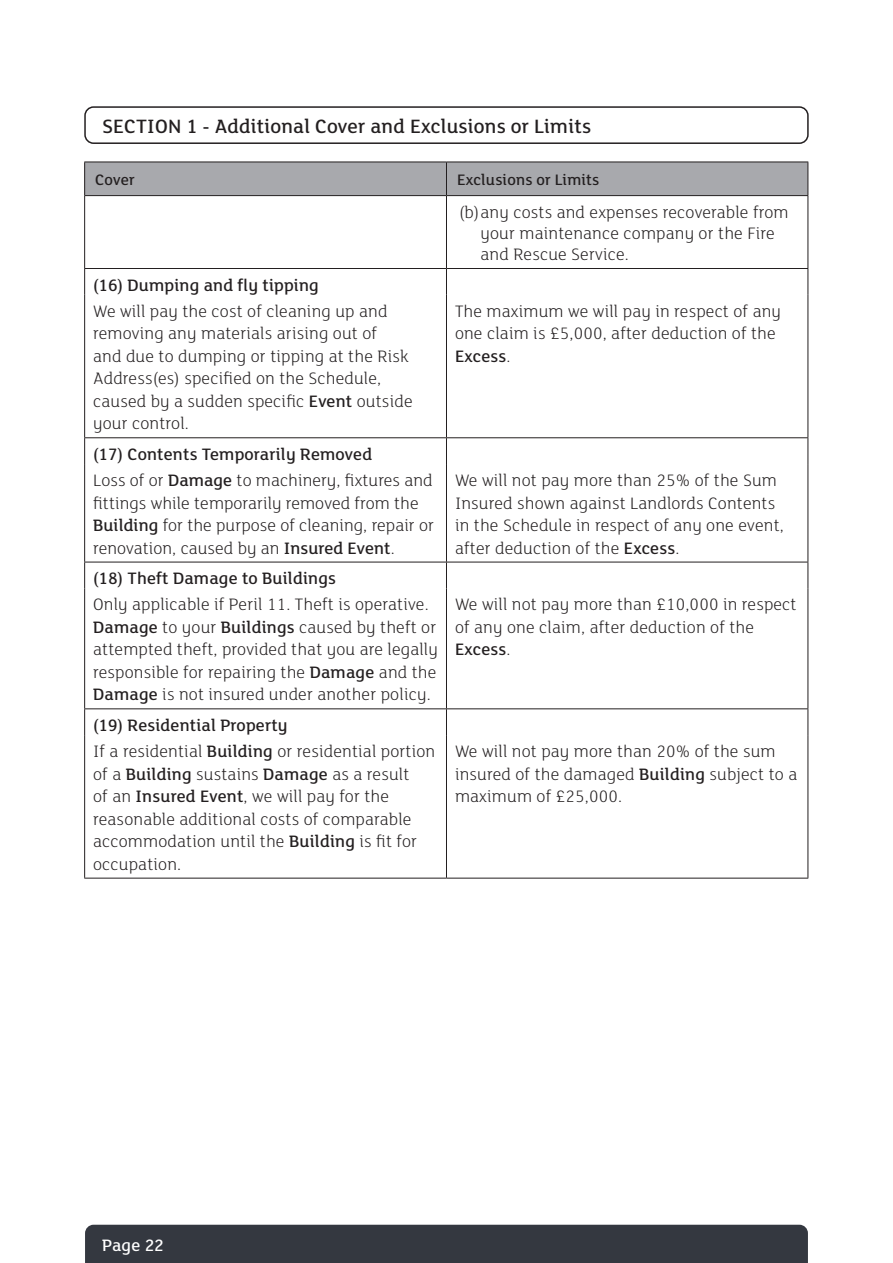
<style>
.page{position:relative;width:893px;height:1263px;background:#fff}
.page>*{position:absolute;margin:0;border:0;box-sizing:border-box;transform-origin:0 0}
.t1{font:500 21px "FS Lola";letter-spacing:.01em;color:#231f20}
.t2{font:300 18px/22.5px "FS Lola";letter-spacing:.01em;color:#231f20}
.t3{font:500 18px/26.2px "FS Lola";letter-spacing:.01em;color:#231f20}
.t4{font:500 18px "FS Lola";letter-spacing:.01em;color:#fff}
.t5{font:500 16.5px "FS Lola";letter-spacing:.01em;color:#231f20}
.s1{font-weight:500}
.s2{font-weight:300}
</style>
<div class="page">
<div style="left:85px;top:1225px;width:723px;height:38px;background:#343840"></div>
<div style="left:84px;top:106px;width:725px;height:38px;border:2px solid #231f20;border-radius:9px"></div>
<div style="left:85px;top:163px;width:722px;height:32px;background:#a8a9ad"></div>
<hr style="left:84px;top:162px;width:362px;height:1px;background:#231f20">
<hr style="left:84px;top:162px;width:1px;height:33px;background:#231f20">
<hr style="left:446px;top:162px;width:362px;height:1px;background:#231f20">
<hr style="left:446px;top:162px;width:1px;height:33px;background:#231f20">
<hr style="left:807px;top:162px;width:1px;height:33px;background:#231f20">
<hr style="left:84px;top:195px;width:362px;height:1px;background:#231f20">
<hr style="left:446px;top:195px;width:362px;height:1px;background:#231f20">
<hr style="left:446px;top:196px;width:1px;height:72px;background:#231f20">
<svg style="left:446px;top:269px;width:1px;height:26px"></svg>
<hr style="left:446px;top:295px;width:1px;height:142px;background:#231f20">
<svg style="left:446px;top:438px;width:1px;height:26px"></svg>
<hr style="left:446px;top:464px;width:1px;height:98px;background:#231f20">
<svg style="left:446px;top:563px;width:1px;height:25px"></svg>
<hr style="left:446px;top:588px;width:1px;height:120px;background:#231f20">
<svg style="left:446px;top:709px;width:1px;height:26px"></svg>
<hr style="left:446px;top:735px;width:1px;height:143px;background:#231f20">
<hr style="left:84px;top:196px;width:1px;height:72px;background:#231f20">
<hr style="left:84px;top:268px;width:362px;height:1px;background:#231f20">
<hr style="left:84px;top:878px;width:362px;height:1px;background:#231f20">
<hr style="left:446px;top:878px;width:362px;height:1px;background:#231f20">
<hr style="left:807px;top:196px;width:1px;height:72px;background:#231f20">
<hr style="left:84px;top:295px;width:1px;height:142px;background:#231f20">
<hr style="left:807px;top:295px;width:1px;height:142px;background:#231f20">
<hr style="left:84px;top:464px;width:1px;height:98px;background:#231f20">
<hr style="left:807px;top:464px;width:1px;height:98px;background:#231f20">
<hr style="left:84px;top:588px;width:1px;height:120px;background:#231f20">
<hr style="left:807px;top:588px;width:1px;height:120px;background:#231f20">
<hr style="left:84px;top:735px;width:1px;height:143px;background:#231f20">
<hr style="left:807px;top:735px;width:1px;height:143px;background:#231f20">
<svg style="left:84px;top:269px;width:1px;height:26px"></svg>
<hr style="left:446px;top:268px;width:362px;height:1px;background:#231f20">
<svg style="left:807px;top:269px;width:1px;height:26px"></svg>
<hr style="left:84px;top:437px;width:362px;height:1px;background:#231f20">
<svg style="left:84px;top:438px;width:1px;height:26px"></svg>
<hr style="left:446px;top:437px;width:362px;height:1px;background:#231f20">
<svg style="left:807px;top:438px;width:1px;height:26px"></svg>
<hr style="left:84px;top:562px;width:362px;height:1px;background:#231f20">
<svg style="left:84px;top:562px;width:1px;height:26px"></svg>
<hr style="left:446px;top:562px;width:362px;height:1px;background:#231f20">
<svg style="left:807px;top:562px;width:1px;height:26px"></svg>
<hr style="left:84px;top:708px;width:362px;height:1px;background:#231f20">
<svg style="left:84px;top:709px;width:1px;height:26px"></svg>
<hr style="left:446px;top:708px;width:362px;height:1px;background:#231f20">
<svg style="left:807px;top:709px;width:1px;height:26px"></svg>
<p class="t1" style="left:102px;top:113px;width:491px">SECTION 1 - Additional Cover and Exclusions or Limits</p>
<p class="t5" style="left:95px;top:169px;width:41px">Cover</p>
<p class="t5" style="left:457px;top:169px;width:144px">Exclusions or Limits</p>
<p class="t2" style="left:480px;top:201px;width:310px;line-height:21px;text-indent:-21px">(b)any costs and expenses recoverable from your maintenance company or the Fire and Rescue Service.</p>
<p class="t3" style="left:93px;top:271px;width:227px">(16) Dumping and fly tipping</p>
<p class="t2" style="left:93px;top:299px;width:321px">We will pay the cost of cleaning up and removing any materials arising out of<br>and due to dumping or tipping at the Risk Address(es) specified on the Schedule, caused by a sudden specific <span class="s1">Event</span> outside your control.</p>
<p class="t2" style="left:455px;top:299px;width:328px">The maximum we will pay in respect of any one claim is £5,000, after deduction of the<br><span class="s1">Excess</span>.</p>
<p class="t3" style="left:93px;top:440px;width:341px">(17) Contents Temporarily Removed<br><span class="s2">Loss of or</span> Damage <span class="s2">to machinery, fixtures and</span></p>
<p class="t2" style="left:93px;top:491px;width:342px">fittings while temporarily removed from the<br><span class="s1">Building</span> for the purpose of cleaning, repair or renovation, caused by an <span class="s1">Insured Event</span>.</p>
<p class="t2" style="left:455px;top:468px;width:330px">We will not pay more than 25% of the Sum Insured shown against Landlords Contents in the Schedule in respect of any one event, after deduction of the <span class="s1">Excess</span>.</p>
<p class="t3" style="left:93px;top:564px;width:244px">(18) Theft Damage to Buildings</p>
<p class="t2" style="left:93px;top:593px;width:346px">Only applicable if Peril 11. Theft is operative.<br><span class="s1">Damage</span> to your <span class="s1">Buildings</span> caused by theft or attempted theft, provided that you are legally responsible for repairing the <span class="s1">Damage</span> and the <span class="s1">Damage</span> is not insured under another policy.</p>
<p class="t2" style="left:455px;top:593px;width:343px">We will not pay more than £10,000 in respect of any one claim, after deduction of the<br><span class="s1">Excess</span>.</p>
<p class="t2" style="left:93px;top:711px;width:344px;line-height:26.2px"><span class="s1">(19) Residential Property<br></span>If a residential <span class="s1">Building</span> or residential portion</p>
<p class="t2" style="left:93px;top:762px;width:326px">of a <span class="s1">Building</span> sustains <span class="s1">Damage</span> as a result of an <span class="s1">Insured Event</span>, we will pay for the reasonable additional costs of comparable accommodation until the <span class="s1">Building</span> is fit for occupation.</p>
<p class="t2" style="left:455px;top:739px;width:344px">We will not pay more than 20% of the sum insured of the damaged <span class="s1">Building</span> subject to a maximum of £25,000.</p>
<p class="t4" style="left:102px;top:1233px;width:63px">Page 22</p>
</div>
